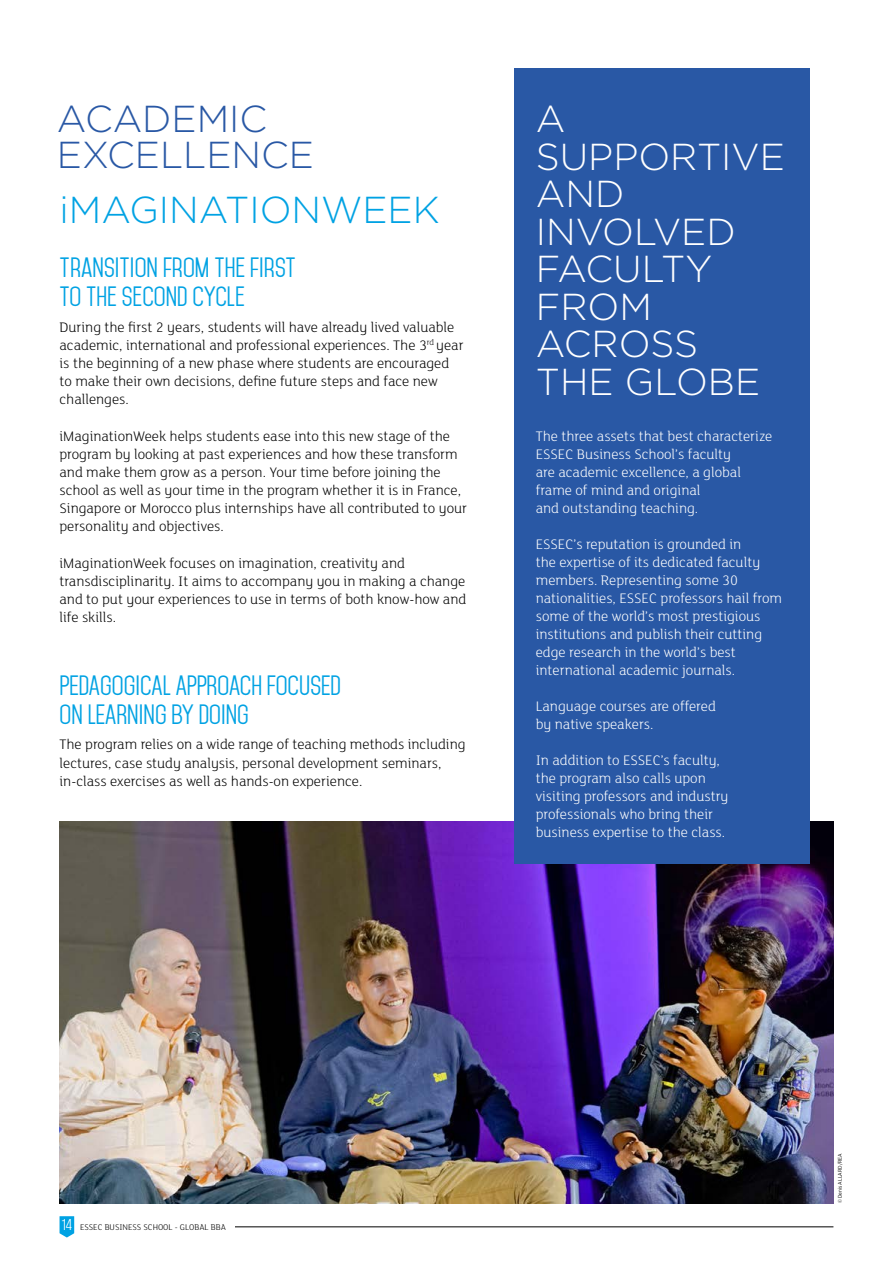
<style>
.page{position:relative;width:893px;height:1263px;background:#fff}
.page>*{position:absolute;margin:0;border:0;box-sizing:border-box;transform-origin:0 0}
.t1{font:300 37.5px/37.5px "Gotham";color:#fff}
.t2{font:300 37.5px/36px "Gotham";color:#2958a5}
.t3{font:300 37.5px "Gotham";color:#00a2e3}
.t4{font:24px/28.8px "Mohave";color:#00a2e3}
.t5{font:300 15px/18.1px "FS Lola";color:#000}
.t6{font:300 15px/18px "FS Lola";color:#fff}
.t7{font:300 9px "FS Lola";color:#000}
.t8{font:5.25px "Gotham Narrow";color:#000}
.s1{font-family:"Mohave";font-weight:400;font-size:13.5px;color:#fff}
</style>
<div class="page">
<svg style="left:60px;top:1216px;width:14px;height:21px"></svg>
<hr style="left:196px;top:1226px;width:637px;height:1px;background:#000">
<div style="left:80px;top:1218px;width:155px;height:17px;background:#fff"></div>
<img style="left:60px;top:822px;width:773px;height:381px">
<div style="left:514px;top:68px;width:296px;height:795px;background:#2958a5"></div>
<h1 class="t2" style="left:57px;top:100px;width:259px">ACADEMIC<br>EXCELLENCE</h1>
<h1 class="t1" style="left:536px;top:99px;width:251px">A<br>SUPPORTIVE<br>AND<br>INVOLVED<br>FACULTY<br>FROM<br>ACROSS<br>THE GLOBE</h1>
<p class="t6" style="left:536px;top:426px;width:238px">The three assets that best characterize<br>ESSEC Business School’s faculty<br>are academic excellence, a global frame of mind and original<br>and outstanding teaching.</p>
<p class="t6" style="left:536px;top:534px;width:248px">ESSEC’s reputation is grounded in<br>the expertise of its dedicated faculty members. Representing some 30 nationalities, ESSEC professors hail from some of the world’s most prestigious institutions and publish their cutting edge research in the world’s best international academic journals.</p>
<p class="t6" style="left:536px;top:696px;width:182px">Language courses are offered by native speakers.</p>
<p class="t6" style="left:536px;top:750px;width:194px">In addition to ESSEC’s faculty, the program also calls upon visiting professors and industry professionals who bring their business expertise to the class.</p>
<h1 class="t3" style="left:60px;top:186px;width:382px">iMAGINATIONWEEK</h1>
<h2 class="t4" style="left:60px;top:254px;width:238px">TRANSITION FROM THE FIRST<br>TO THE SECOND CYCLE</h2>
<p class="t5" style="left:60px;top:317px;width:406px">During the first 2 years, students will have already lived valuable academic, international and professional experiences. The 3<sup>rd</sup> year is the beginning of a new phase where students are encouraged to make their own decisions, define future steps and face new challenges.</p>
<p class="t5" style="left:60px;top:426px;width:409px">iMaginationWeek helps students ease into this new stage of the program by looking at past experiences and how these transform and make them grow as a person. Your time before joining the school as well as your time in the program whether it is in France, Singapore or Morocco plus internships have all contributed to your personality and objectives.</p>
<p class="t5" style="left:60px;top:553px;width:408px">iMaginationWeek focuses on imagination, creativity and transdisciplinarity. It aims to accompany you in making a change and to put your experiences to use in terms of both know-how and life skills.</p>
<h2 class="t4" style="left:60px;top:671px;width:283px">PEDAGOGICAL APPROACH FOCUSED<br>ON LEARNING BY DOING</h2>
<p class="t5" style="left:60px;top:735px;width:408px">The program relies on a wide range of teaching methods including lectures, case study analysis, personal development seminars, in-class exercises as well as hands-on experience.</p>
<p class="t7" style="left:62px;top:1221px;width:166px"><span class="s1">14</span> ESSEC BUSINESS SCHOOL - GLOBAL BBA</p>
<p class="t8" style="left:837px;top:1203px;width:51px;rotate:-90deg">© Denis ALLARD/REA</p>
</div>
